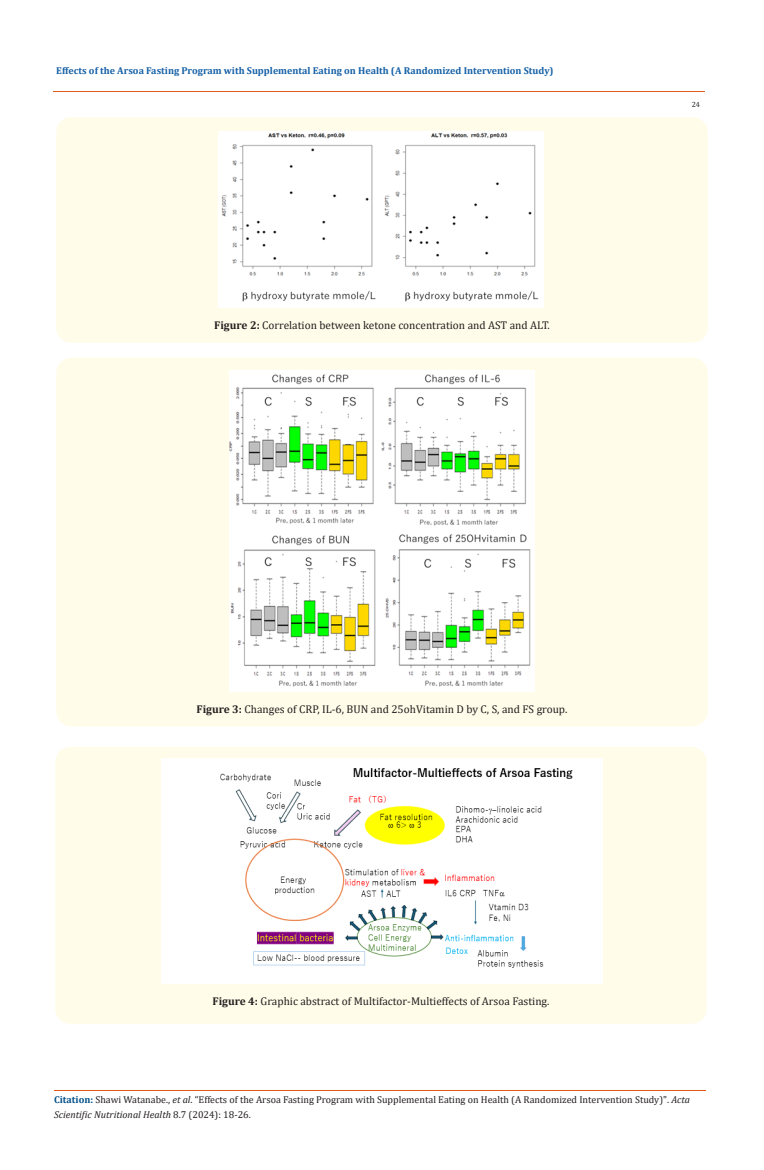
<style>
.page{position:relative;width:764px;height:1170px;background:#fff}
.page>*{position:absolute;margin:0;border:0;box-sizing:border-box;transform-origin:0 0}
.t1{font:11.25px "Cambria";color:#231f20}
.t2{font:10px/15px "Cambria";color:#231f20}
.t3{font:700 10px "Cambria";color:#1560a6}
.t4{font:7.5px "Cambria";color:#231f20}
.s1{font-weight:700}
.s2{font-weight:700;color:#035089}
.s3{font-style:italic}
</style>
<div class="page">
<hr style="left:54px;top:92px;width:651px;height:1px;background:#e05d1a">
<div style="left:56px;top:117px;width:651px;height:226px;background:#fffde9;border-radius:15px"></div>
<img style="left:218px;top:131px;width:326px;height:177px">
<div style="left:56px;top:358px;width:651px;height:368px;background:#fffde9;border-radius:15px"></div>
<img style="left:230px;top:370px;width:305px;height:322px">
<div style="left:55px;top:747px;width:651px;height:277px;background:#fffde9;border-radius:15px"></div>
<img style="left:161px;top:759px;width:441px;height:225px">
<hr style="left:54px;top:1091px;width:651px;height:1px;background:#e05d1a">
<p class="t3" style="left:56px;top:63px;width:499px">Effects of the Arsoa Fasting Program with Supplemental Eating on Health (A Randomized Intervention Study)</p>
<p class="t1" style="left:214px;top:319px;width:337px"><span class="s1">Figure 2:</span> Correlation between ketone concentration and AST and ALT.</p>
<p class="t4" style="left:692px;top:100px;width:10px">24</p>
<p class="t1" style="left:196px;top:702px;width:372px"><span class="s1">Figure 3:</span> Changes of CRP, IL-6, BUN and 25ohVitamin D by C, S, and FS group.</p>
<p class="t1" style="left:212px;top:994px;width:338px"><span class="s1">Figure 4:</span> Graphic abstract of Multifactor-Multieffects of Arsoa Fasting.</p>
<p class="t2" style="left:54px;top:1092px;width:637px"><span class="s2">Citation:</span> Shawi Watanabe., <span class="s3">et al</span>. “Effects of the Arsoa Fasting Program with Supplemental Eating on Health (A Randomized Intervention Study)". <span class="s3">Acta<br>Scientific Nutritional Health</span> 8.7 (2024): 18-26.</p>
</div>
